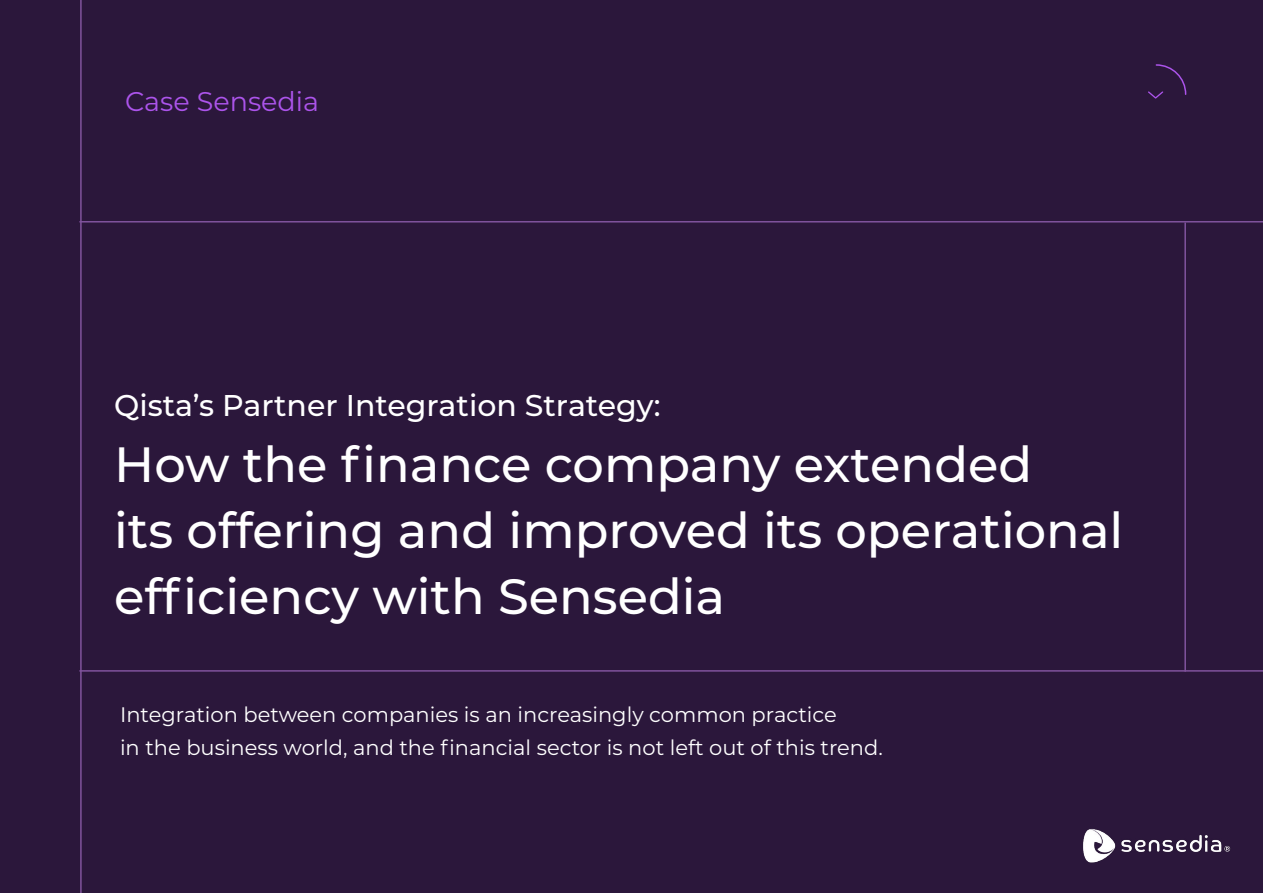
<style>
.page{position:relative;width:1263px;height:893px;background:#2b173b}
.page>*{position:absolute;margin:0;border:0;box-sizing:border-box;transform-origin:0 0}
.t1{font:500 49.5px/66px "Montserrat";color:#fff}
.t2{font:500 30px "Montserrat";color:#fff}
.t3{font:27px "Montserrat";color:#ac54eb}
.t4{font:21px/33px "Montserrat";color:#fff}
</style>
<div class="page">
<img style="left:1083px;top:829px;width:148px;height:34px">
<hr style="left:79px;top:221px;width:1184px;height:1px;background:#80539d">
<hr style="left:79px;top:670px;width:1184px;height:2px;background:#80539d">
<hr style="left:80px;top:0;width:2px;height:893px;background:#80539d">
<svg style="left:1148px;top:64px;width:39px;height:35px"></svg>
<hr style="left:1184px;top:222px;width:2px;height:450px;background:#80539d">
<p class="t3" style="left:125px;top:83px;width:195px">Case Sensedia</p>
<h2 class="t2" style="left:114px;top:384px;width:548px">Qista’s Partner Integration Strategy:</h2>
<h1 class="t1" style="left:114px;top:429px;width:1011px">How the finance company extended<br>its offering and improved its operational efficiency with Sensedia</h1>
<p class="t4" style="left:120px;top:697px;width:764px">Integration between companies is an increasingly common practice<br>in the business world, and the financial sector is not left out of this trend.</p>
</div>
